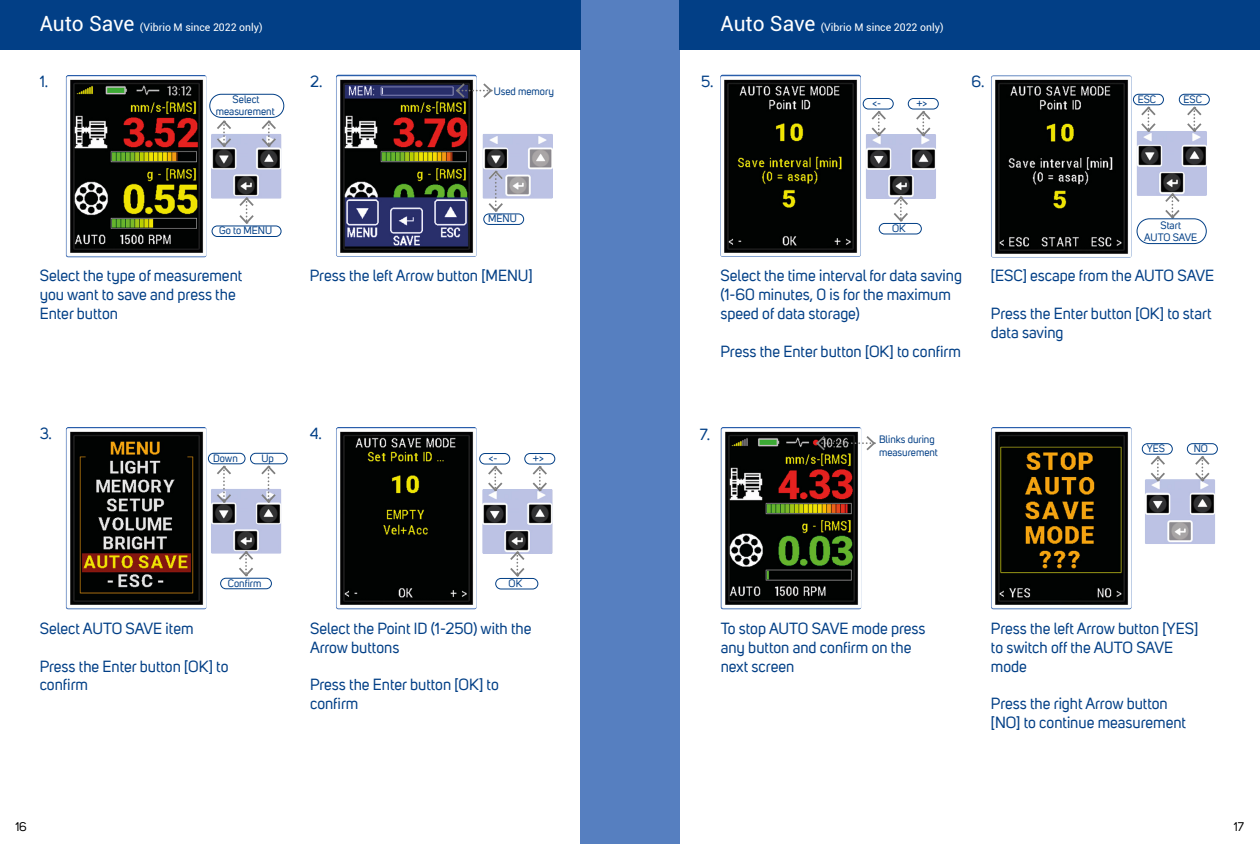
<style>
.page{position:relative;width:1260px;height:844px;background:#fff}
.page>*{position:absolute;margin:0;border:0;box-sizing:border-box;transform-origin:0 0}
.t1{font:15.75px/18.9px "Uni Sans";color:#023f86}
.t2{font:12.25px "Uni Sans";color:#000}
.t3{font:10.5px/12.6px "Uni Sans";color:#023f86;text-align:center}
.t4{font:10.5px "Roboto";color:#fff}
.s1{font-size:21px}
</style>
<div class="page">
<div style="left:580px;top:0;width:100px;height:843px;background:#567fc0"></div>
<div style="left:0;top:0;width:580px;height:50px;background:#023f86"></div>
<div style="left:680px;top:0;width:580px;height:50px;background:#023f86"></div>
<img style="left:66px;top:75px;width:141px;height:182px;border-radius:2px">
<img style="left:66px;top:427px;width:141px;height:182px;border-radius:2px">
<img style="left:336px;top:427px;width:141px;height:182px;border-radius:2px">
<img style="left:721px;top:427px;width:141px;height:182px;border-radius:2px">
<img style="left:991px;top:427px;width:141px;height:182px;border-radius:2px">
<img style="left:211px;top:134px;width:71px;height:65px">
<img style="left:234px;top:175px;width:25px;height:21px;border-radius:2px">
<img style="left:336px;top:74px;width:141px;height:183px;border-radius:2px">
<img style="left:483px;top:134px;width:70px;height:65px">
<img style="left:211px;top:488px;width:70px;height:65px">
<img style="left:234px;top:529px;width:24px;height:21px;border-radius:2px">
<img style="left:212px;top:503px;width:24px;height:21px;border-radius:2px">
<img style="left:256px;top:503px;width:25px;height:21px;border-radius:2px">
<img style="left:720px;top:74px;width:141px;height:183px;border-radius:2px">
<img style="left:991px;top:75px;width:141px;height:183px;border-radius:2px">
<svg style="left:454px;top:82px;width:39px;height:17px"></svg>
<svg style="left:487px;top:170px;width:18px;height:42px"></svg>
<div style="left:483px;top:213px;width:41px;height:12px;border:1px solid #023f86;border-radius:5px"></div>
<svg style="left:237px;top:549px;width:18px;height:28px"></svg>
<div style="left:220px;top:577px;width:52px;height:12px;border:1px solid #023f86;border-radius:5px"></div>
<svg style="left:215px;top:464px;width:18px;height:40px"></svg>
<svg style="left:260px;top:464px;width:17px;height:40px"></svg>
<div style="left:208px;top:452px;width:37px;height:12px;border:1px solid #023f86;border-radius:5px"></div>
<img style="left:1145px;top:479px;width:70px;height:65px">
<img style="left:1145px;top:493px;width:25px;height:21px;border-radius:2px">
<img style="left:1190px;top:493px;width:25px;height:21px;border-radius:2px">
<svg style="left:1149px;top:454px;width:18px;height:28px"></svg>
<svg style="left:1193px;top:454px;width:18px;height:28px"></svg>
<div style="left:1142px;top:443px;width:31px;height:11px;border:1px solid #023f86;border-radius:5px"></div>
<div style="left:1187px;top:443px;width:31px;height:11px;border:1px solid #023f86;border-radius:5px"></div>
<img style="left:483px;top:148px;width:25px;height:21px;border-radius:2px">
<img style="left:212px;top:148px;width:24px;height:21px;border-radius:2px">
<img style="left:256px;top:148px;width:25px;height:21px;border-radius:2px">
<div style="left:212px;top:225px;width:70px;height:12px;border:1px solid #023f86;border-radius:5px"></div>
<svg style="left:238px;top:196px;width:18px;height:28px"></svg>
<svg style="left:215px;top:120px;width:18px;height:28px"></svg>
<svg style="left:260px;top:120px;width:18px;height:28px"></svg>
<div style="left:209px;top:94px;width:75px;height:24px;border:1px solid #023f86;border-radius:12px"></div>
<div style="left:250px;top:452px;width:38px;height:12px;border:1px solid #023f86;border-radius:5px"></div>
<img style="left:482px;top:489px;width:71px;height:65px">
<img style="left:505px;top:529px;width:25px;height:22px;border-radius:2px">
<img style="left:483px;top:503px;width:25px;height:21px;border-radius:2px">
<img style="left:527px;top:503px;width:25px;height:21px;border-radius:2px">
<svg style="left:508px;top:549px;width:18px;height:28px"></svg>
<div style="left:495px;top:578px;width:43px;height:11px;border:1px solid #023f86;border-radius:5px"></div>
<svg style="left:486px;top:464px;width:18px;height:28px"></svg>
<svg style="left:531px;top:464px;width:18px;height:28px"></svg>
<div style="left:479px;top:453px;width:31px;height:11px;border:1px solid #023f86;border-radius:5px"></div>
<div style="left:524px;top:453px;width:31px;height:11px;border:1px solid #023f86;border-radius:5px"></div>
<img style="left:866px;top:134px;width:70px;height:65px">
<img style="left:888px;top:175px;width:25px;height:21px;border-radius:2px">
<img style="left:866px;top:148px;width:25px;height:21px;border-radius:2px">
<img style="left:911px;top:148px;width:25px;height:21px;border-radius:2px">
<svg style="left:892px;top:195px;width:18px;height:28px"></svg>
<div style="left:879px;top:223px;width:43px;height:11px;border:1px solid #023f86;border-radius:5px"></div>
<svg style="left:870px;top:109px;width:18px;height:29px"></svg>
<svg style="left:914px;top:109px;width:18px;height:29px"></svg>
<div style="left:863px;top:98px;width:31px;height:11px;border:1px solid #023f86;border-radius:5px"></div>
<div style="left:908px;top:98px;width:31px;height:11px;border:1px solid #023f86;border-radius:5px"></div>
<img style="left:1137px;top:131px;width:70px;height:65px">
<img style="left:1159px;top:172px;width:25px;height:21px;border-radius:2px">
<img style="left:1137px;top:145px;width:25px;height:21px;border-radius:2px">
<img style="left:1182px;top:145px;width:25px;height:21px;border-radius:2px">
<svg style="left:1163px;top:192px;width:18px;height:26px"></svg>
<svg style="left:1185px;top:105px;width:18px;height:28px"></svg>
<div style="left:1179px;top:94px;width:31px;height:11px;border:1px solid #023f86;border-radius:5px"></div>
<div style="left:1137px;top:218px;width:70px;height:26px;border:1px solid #023f86;border-radius:12px"></div>
<svg style="left:1139px;top:105px;width:18px;height:28px"></svg>
<div style="left:1133px;top:94px;width:31px;height:11px;border:1px solid #023f86;border-radius:5px"></div>
<svg style="left:815px;top:434px;width:61px;height:18px"></svg>
<p class="t4" style="left:40px;top:22px;width:225px"><span class="s1">Auto Save</span> (Vibrio M since 2022 only)</p>
<p class="t4" style="left:721px;top:22px;width:225px"><span class="s1">Auto Save</span> (Vibrio M since 2022 only)</p>
<p class="t1" style="left:40px;top:74px;width:10px">1.</p>
<p class="t1" style="left:310px;top:74px;width:14px">2.</p>
<p class="t3" style="left:216px;top:94px;width:60px">Select measurement</p>
<p class="t3" style="left:494px;top:86px;width:62px">Used memory</p>
<p class="t1" style="left:701px;top:74px;width:14px">5.</p>
<p class="t1" style="left:972px;top:74px;width:14px">6.</p>
<p class="t3" style="left:872px;top:98px;width:10px">&lt;-</p>
<p class="t3" style="left:916px;top:98px;width:12px">+&gt;</p>
<p class="t3" style="left:219px;top:225px;width:55px">Go to MENU</p>
<p class="t3" style="left:488px;top:213px;width:30px">MENU</p>
<p class="t3" style="left:892px;top:223px;width:15px">OK</p>
<p class="t3" style="left:1138px;top:94px;width:20px">ESC</p>
<p class="t3" style="left:1184px;top:94px;width:20px">ESC</p>
<p class="t3" style="left:1144px;top:220px;width:54px">Start<br>AUTO SAVE</p>
<p class="t1" style="left:40px;top:267px;width:204px">Select the type of measurement you want to save and press the<br>Enter button</p>
<p class="t1" style="left:310px;top:267px;width:224px">Press the left Arrow button [MENU]</p>
<p class="t1" style="left:40px;top:425px;width:14px">3.</p>
<p class="t1" style="left:310px;top:425px;width:14px">4.</p>
<p class="t3" style="left:213px;top:452px;width:26px">Down</p>
<p class="t3" style="left:261px;top:452px;width:14px">Up</p>
<p class="t3" style="left:489px;top:453px;width:10px">&lt;-</p>
<p class="t3" style="left:533px;top:453px;width:12px">+&gt;</p>
<p class="t3" style="left:228px;top:577px;width:35px">Confirm</p>
<p class="t3" style="left:509px;top:577px;width:15px">OK</p>
<p class="t1" style="left:40px;top:620px;width:155px">Select AUTO SAVE item</p>
<p class="t1" style="left:40px;top:658px;width:190px">Press the Enter button [OK] to confirm</p>
<p class="t1" style="left:310px;top:620px;width:223px">Select the Point ID (1-250) with the<br>Arrow buttons</p>
<p class="t1" style="left:310px;top:676px;width:190px">Press the Enter button [OK] to confirm</p>
<p class="t1" style="left:721px;top:267px;width:243px">Select the time interval for data saving (1-60 minutes, 0 is for the maximum speed of data storage)</p>
<p class="t1" style="left:721px;top:343px;width:242px">Press the Enter button [OK] to confirm</p>
<p class="t1" style="left:700px;top:426px;width:12px">7.</p>
<p class="t3" style="left:879px;top:434px;width:60px;text-align:left">Blinks during measurement</p>
<p class="t1" style="left:991px;top:267px;width:225px">[ESC] escape from the AUTO SAVE</p>
<p class="t1" style="left:991px;top:305px;width:222px">Press the Enter button [OK] to start data saving</p>
<p class="t3" style="left:1147px;top:443px;width:20px">YES</p>
<p class="t3" style="left:1194px;top:443px;width:16px">NO</p>
<p class="t1" style="left:721px;top:620px;width:206px">To stop AUTO SAVE mode press any button and confirm on the next screen</p>
<p class="t1" style="left:991px;top:620px;width:209px">Press the left Arrow button [YES] to switch off the AUTO SAVE mode</p>
<p class="t1" style="left:991px;top:695px;width:197px">Press the right Arrow button [NO] to continue measurement</p>
<p class="t2" style="left:15px;top:821px;width:13px">16</p>
<p class="t2" style="left:1234px;top:821px;width:12px">17</p>
</div>
